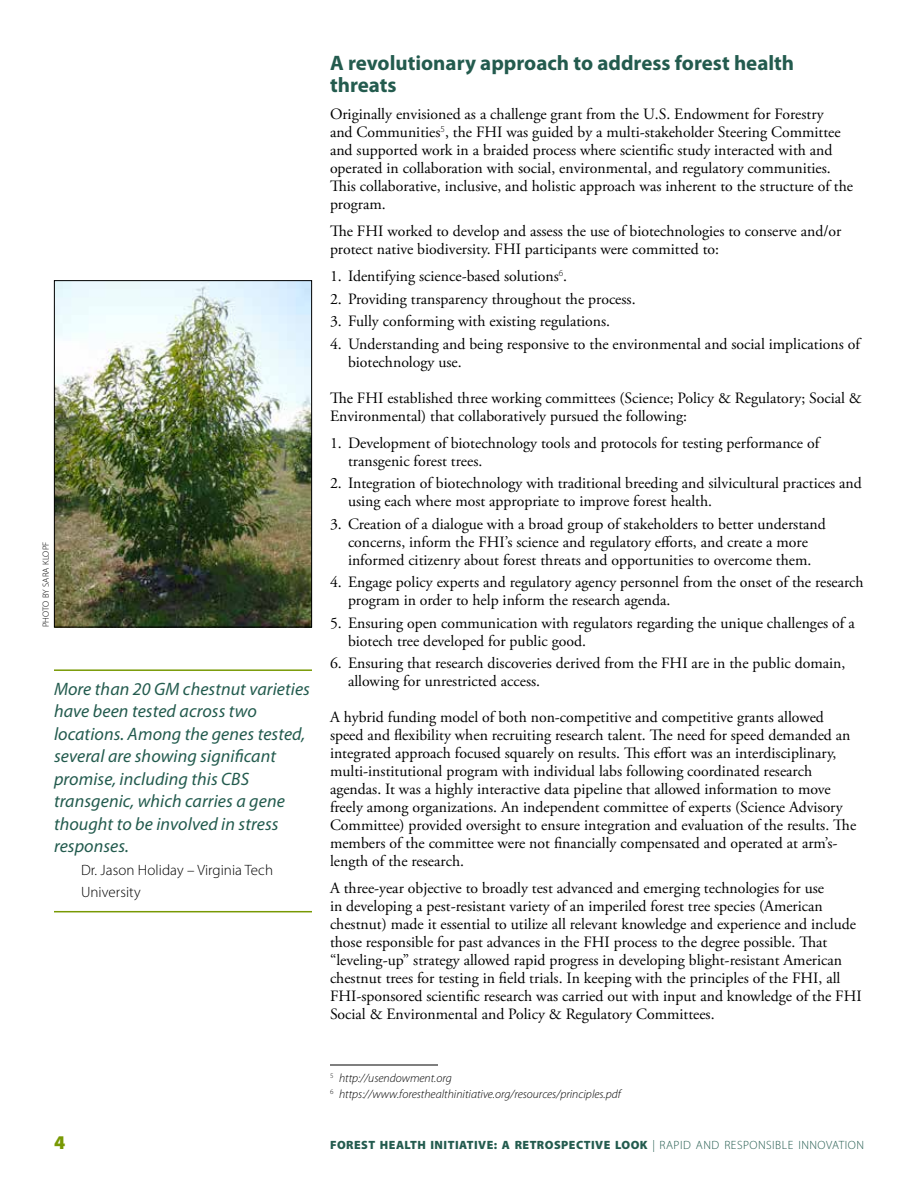
<style>
.page{position:relative;width:918px;height:1188px;background:#fff}
.page>*{position:absolute;margin:0;border:0;box-sizing:border-box;transform-origin:0 0}
.t1{font:700 21px/22.5px "Myriad Pro";color:#235b4e}
.t2{font:900 19.5px "Myriad Pro";color:#789904}
.t3{font:italic 18px/22.5px "Myriad Pro";letter-spacing:.005em;color:#235b4e}
.t4{font:15.75px/18px "Adobe Garamond Pro";color:#000}
.t5{font:300 15px/22.5px "Myriad Pro";letter-spacing:.005em;color:#000}
.t6{font:italic 300 12px/16.5px "Myriad Pro";color:#000}
.t7{font:900 12px "Myriad Pro";letter-spacing:.04em;color:#235b4e}
.t8{font:300 9px "Myriad Pro";letter-spacing:.02em;color:#000}
.s1{font-weight:300}
</style>
<div class="page">
<hr style="left:330px;top:1065px;width:108px;height:1px;background:#000">
<img style="left:56px;top:282px;width:254px;height:343px">
<div style="left:54px;top:280px;width:258px;height:347px;border:1px solid #000"></div>
<hr style="left:54px;top:669px;width:258px;height:2px;background:#789904">
<hr style="left:54px;top:911px;width:258px;height:1px;background:#789904">
<p class="t8" style="left:41px;top:627px;width:87px;rotate:-90deg">PHOTO BY SARA KLOPF</p>
<p class="t3" style="left:54px;top:678px;width:258px">More than 20 GM chestnut varieties have been tested across two locations. Among the genes tested, several are showing significant promise, including this CBS transgenic, which carries a gene thought to be involved in stress responses.</p>
<p class="t5" style="left:81px;top:859px;width:194px">Dr. Jason Holiday – Virginia Tech<br>University</p>
<h1 class="t1" style="left:330px;top:52px;width:466px">A revolutionary approach to address forest health threats</h1>
<p class="t4" style="left:330px;top:106px;width:525px">Originally envisioned as a challenge grant from the U.S. Endowment for Forestry<br>and Communities<sup>5</sup>, the FHI was guided by a multi-stakeholder Steering Committee and supported work in a braided process where scientific study interacted with and operated in collaboration with social, environmental, and regulatory communities.<br>This collaborative, inclusive, and holistic approach was inherent to the structure of the program.</p>
<p class="t4" style="left:330px;top:223px;width:513px">The FHI worked to develop and assess the use of biotechnologies to conserve and/or protect native biodiversity. FHI participants were committed to:</p>
<p class="t4" style="left:330px;top:268px;width:239px">1. Identifying science-based solutions<sup>6</sup>.</p>
<p class="t4" style="left:330px;top:290px;width:307px">2. Providing transparency throughout the process.</p>
<p class="t4" style="left:330px;top:313px;width:282px">3. Fully conforming with existing regulations.</p>
<p class="t4" style="left:348px;top:335px;width:513px;text-indent:-18px">4. Understanding and being responsive to the environmental and social implications of biotechnology use.</p>
<p class="t4" style="left:330px;top:389px;width:533px">The FHI established three working committees (Science; Policy &amp; Regulatory; Social &amp;<br>Environmental) that collaboratively pursued the following:</p>
<p class="t4" style="left:348px;top:434px;width:473px;text-indent:-18px">1. Development of biotechnology tools and protocols for testing performance of transgenic forest trees.</p>
<p class="t4" style="left:348px;top:475px;width:515px;text-indent:-18px">2. Integration of biotechnology with traditional breeding and silvicultural practices and using each where most appropriate to improve forest health.</p>
<p class="t4" style="left:330px;top:515px;width:497px;text-align:center">3. Creation of a dialogue with a broad group of stakeholders to better understand concerns, inform the FHI’s science and regulatory efforts, and create a more informed citizenry about forest threats and opportunities to overcome them.</p>
<p class="t4" style="left:348px;top:574px;width:517px;text-indent:-18px">4. Engage policy experts and regulatory agency personnel from the onset of the research program in order to help inform the research agenda.</p>
<p class="t4" style="left:348px;top:614px;width:508px;text-indent:-18px">5. Ensuring open communication with regulators regarding the unique challenges of a biotech tree developed for public good.</p>
<p class="t4" style="left:348px;top:655px;width:499px;text-indent:-18px">6. Ensuring that research discoveries derived from the FHI are in the public domain, allowing for unrestricted access.</p>
<p class="t4" style="left:330px;top:709px;width:528px">A hybrid funding model of both non-competitive and competitive grants allowed speed and flexibility when recruiting research talent. The need for speed demanded an integrated approach focused squarely on results. This effort was an interdisciplinary, multi-institutional program with individual labs following coordinated research agendas. It was a highly interactive data pipeline that allowed information to move freely among organizations. An independent committee of experts (Science Advisory Committee) provided oversight to ensure integration and evaluation of the results. The members of the committee were not financially compensated and operated at arm’s&shy;length of the research.</p>
<p class="t4" style="left:330px;top:880px;width:533px">A three-year objective to broadly test advanced and emerging technologies for use<br>in developing a pest-resistant variety of an imperiled forest tree species (American chestnut) made it essential to utilize all relevant knowledge and experience and include those responsible for past advances in the FHI process to the degree possible. That “leveling-up” strategy allowed rapid progress in developing blight-resistant American chestnut trees for testing in field trials. In keeping with the principles of the FHI, all FHI-sponsored scientific research was carried out with input and knowledge of the FHI Social &amp; Environmental and Policy &amp; Regulatory Committees.</p>
<p class="t6" style="left:330px;top:1070px;width:292px"><sup>5</sup> http://usendowment.org<br><sup>6</sup> https://www.foresthealthinitiative.org/resources/principles.pdf</p>
<p class="t2" style="left:54px;top:1131px;width:13px">4</p>
<p class="t7" style="left:330px;top:1138px;width:536px">FOREST HEALTH INITIATIVE: A RETROSPECTIVE LOOK <span class="s1">| RAPID AND RESPONSIBLE INNOVATION</span></p>
</div>
